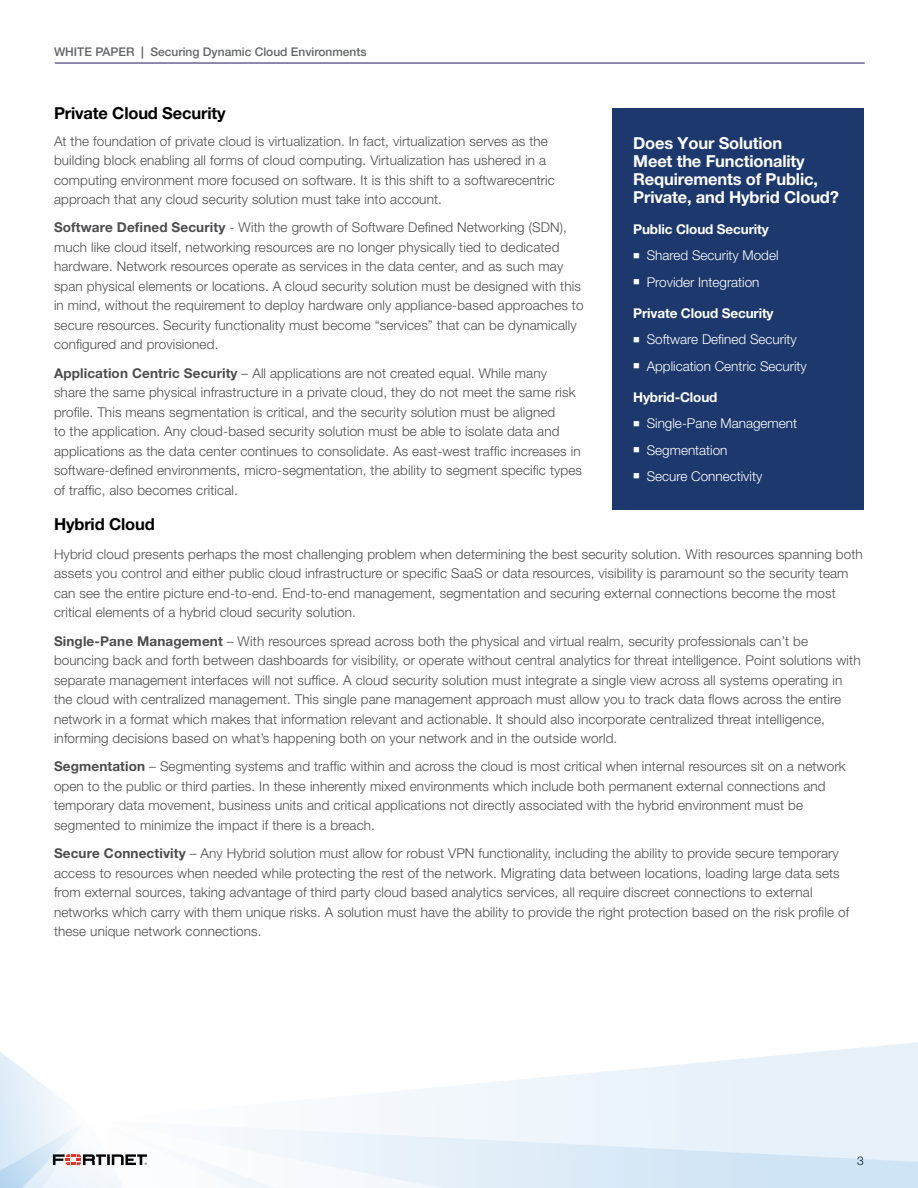
<style>
.page{position:relative;width:918px;height:1188px;background:#fff}
.page>*{position:absolute;margin:0;border:0;box-sizing:border-box;transform-origin:0 0}
.Sidebar-call_out{font:700 16.5px/18px "Helvetica Neue LT Pro";letter-spacing:-.01em;color:#fff}
.Body_Copy_Sub-SUBHEA{font:700 16.5px "Helvetica Neue LT Pro";letter-spacing:-.01em;color:#000}
.Body_Copy{font:700 16.5px "Helvetica Neue LT Pro";letter-spacing:-.01em;color:#000}
.Body_Copy-2{font:300 13.5px/19.5px "Helvetica Neue LT Pro";letter-spacing:.01em;color:#4d4d4f}
.Sidebar_-_Bullets_co{font:300 13.5px "Helvetica Neue LT Pro";color:#fff}
.Sidebar-call_out-2{font:700 13.5px "Helvetica Neue LT Pro";letter-spacing:-.01em;color:#fff}
.Page_Header_-body{font:500 12px "Helvetica Neue LT Pro";color:#636466}
.t1{font:300 12px "Helvetica Neue LT Pro";color:#000}
.s1{font-weight:700}
</style>
<div class="page">
<hr style="left:55px;top:63px;width:810px;height:1px;background:#23145f">
<svg style="left:379px;top:1042px;width:539px;height:77px"></svg>
<svg style="left:313px;top:1119px;width:605px;height:69px;background:#e2eef8"></svg>
<svg style="left:0;top:1052px;width:313px;height:136px"></svg>
<div style="left:612px;top:108px;width:252px;height:402px;background:#1d386d"></div>
<p class="Page_Header_-body" style="left:54px;top:44px;width:314px">WHITE PAPER <span class="s1">|</span> Securing Dynamic Cloud Environments</p>
<p class="Body_Copy_Sub-SUBHEA" style="left:54px;top:103px;width:173px">Private Cloud Security</p>
<p class="Body_Copy-2" style="left:54px;top:131px;width:502px">At the foundation of private cloud is virtualization. In fact, virtualization serves as the building block enabling all forms of cloud computing. Virtualization has ushered in a computing environment more focused on software. It is this shift to a softwarecentric approach that any cloud security solution must take into account.</p>
<p class="Body_Copy-2" style="left:54px;top:218px;width:531px"><span class="s1">Software Defined Security</span> - With the growth of Software Defined Networking (SDN), much like cloud itself, networking resources are no longer physically tied to dedicated hardware. Network resources operate as services in the data center, and as such may span physical elements or locations. A cloud security solution must be designed with this in mind, without the requirement to deploy hardware only appliance-based approaches to secure resources. Security functionality must become “services” that can be dynamically configured and provisioned.</p>
<p class="Body_Copy-2" style="left:54px;top:363px;width:530px"><span class="s1">Application Centric Security</span> – All applications are not created equal. While many share the same physical infrastructure in a private cloud, they do not meet the same risk profile. This means segmentation is critical, and the security solution must be aligned<br>to the application. Any cloud-based security solution must be able to isolate data and applications as the data center continues to consolidate. As east-west traffic increases in software-defined environments, micro-segmentation, the ability to segment specific types of traffic, also becomes critical.</p>
<p class="Sidebar-call_out" style="left:633px;top:133px;width:207px">Does Your Solution<br>Meet the Functionality<br>Requirements of Public,<br>Private, and Hybrid Cloud?</p>
<p class="Sidebar-call_out-2" style="left:633px;top:221px;width:137px">Public Cloud Security</p>
<p class="Sidebar_-_Bullets_co" style="left:633px;top:247px;width:147px">■ Shared Security Model</p>
<p class="Sidebar_-_Bullets_co" style="left:633px;top:274px;width:128px">■ Provider Integration</p>
<p class="Sidebar-call_out-2" style="left:633px;top:305px;width:142px">Private Cloud Security</p>
<p class="Sidebar_-_Bullets_co" style="left:633px;top:331px;width:165px">■ Software Defined Security</p>
<p class="Sidebar_-_Bullets_co" style="left:633px;top:358px;width:175px">■ Application Centric Security</p>
<p class="Sidebar-call_out-2" style="left:633px;top:389px;width:86px">Hybrid-Cloud</p>
<p class="Sidebar_-_Bullets_co" style="left:633px;top:415px;width:165px">■ Single-Pane Management</p>
<p class="Sidebar_-_Bullets_co" style="left:633px;top:442px;width:96px">■ Segmentation</p>
<p class="Sidebar_-_Bullets_co" style="left:633px;top:468px;width:131px">■ Secure Connectivity</p>
<p class="Body_Copy" style="left:54px;top:514px;width:102px">Hybrid Cloud</p>
<p class="Body_Copy-2" style="left:54px;top:544px;width:810px">Hybrid cloud presents perhaps the most challenging problem when determining the best security solution. With resources spanning both assets you control and either public cloud infrastructure or specific SaaS or data resources, visibility is paramount so the security team can see the entire picture end-to-end. End-to-end management, segmentation and securing external connections become the most critical elements of a hybrid cloud security solution.</p>
<p class="Body_Copy-2" style="left:54px;top:631px;width:808px"><span class="s1">Single-Pane Management</span> – With resources spread across both the physical and virtual realm, security professionals can’t be bouncing back and forth between dashboards for visibility, or operate without central analytics for threat intelligence. Point solutions with separate management interfaces will not suffice. A cloud security solution must integrate a single view across all systems operating in the cloud with centralized management. This single pane management approach must allow you to track data flows across the entire network in a format which makes that information relevant and actionable. It should also incorporate centralized threat intelligence, informing decisions based on what’s happening both on your network and in the outside world.</p>
<p class="Body_Copy-2" style="left:54px;top:757px;width:793px"><span class="s1">Segmentation</span> – Segmenting systems and traffic within and across the cloud is most critical when internal resources sit on a network open to the public or third parties. In these inherently mixed environments which include both permanent external connections and temporary data movement, business units and critical applications not directly associated with the hybrid environment must be segmented to minimize the impact if there is a breach.</p>
<p class="Body_Copy-2" style="left:54px;top:843px;width:797px"><span class="s1">Secure Connectivity</span> – Any Hybrid solution must allow for robust VPN functionality, including the ability to provide secure temporary access to resources when needed while protecting the rest of the network. Migrating data between locations, loading large data sets from external sources, taking advantage of third party cloud based analytics services, all require discreet connections to external networks which carry with them unique risks. A solution must have the ability to provide the right protection based on the risk profile of these unique network connections.</p>
<p class="t1" style="left:857px;top:1154px;width:8px">3</p>
</div>
